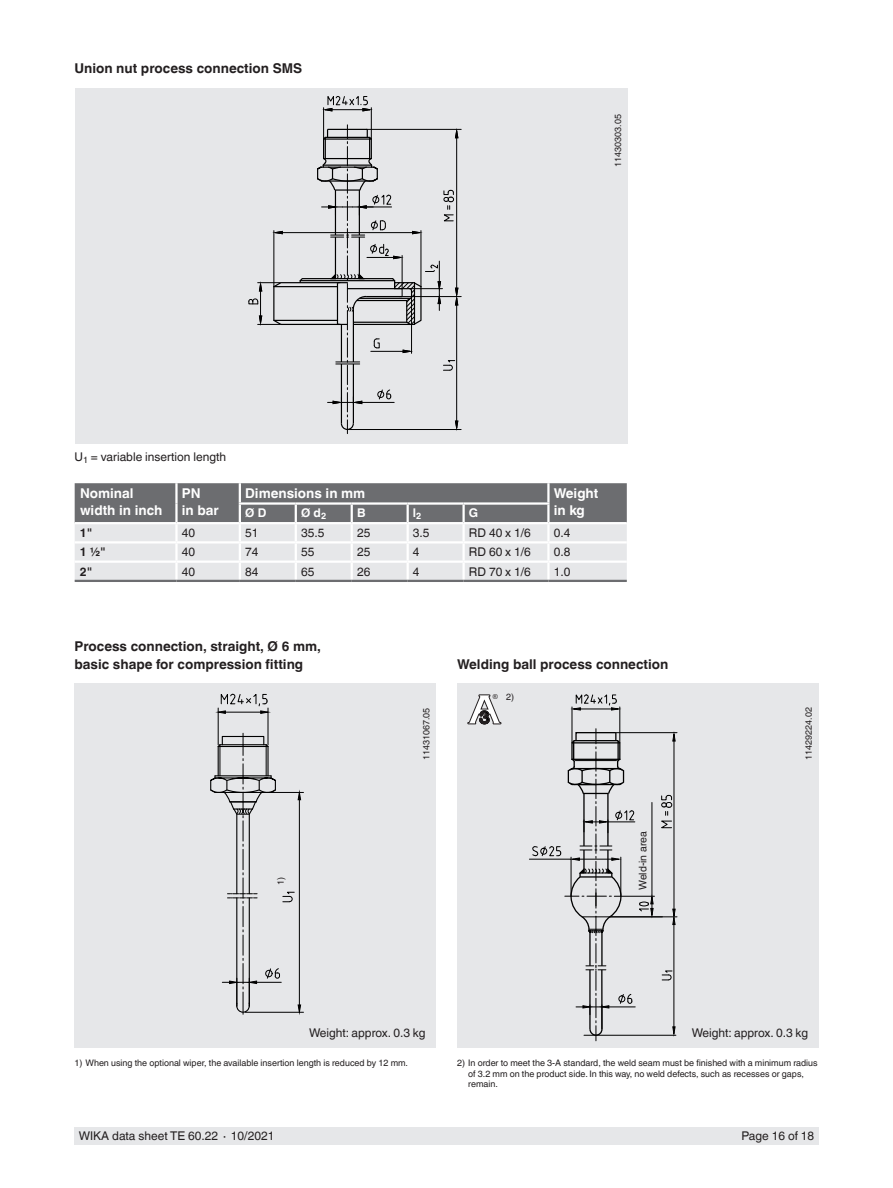
<style>
.page{position:relative;width:893px;height:1188px;background:#fff}
.page>*{position:absolute;margin:0;border:0;box-sizing:border-box;transform-origin:0 0}
.t1{font:700 13.5px/18px "Helvetica World";color:#231f20}
.t2{font:700 13.5px/16.5px "Helvetica World";color:#fff}
.t3{font:12px "Helvetica World";color:#231f20}
.t4{font:700 12px "Helvetica World";color:#fff}
.t5{font:700 12px "Helvetica World";color:#231f20}
.t6{font:10.5px "Helvetica World";color:#231f20}
.t7{font:9px/10.5px "Helvetica World";color:#231f20}
.t8{font:700 9px "Helvetica World";color:#fff}
</style>
<div class="page">
<div style="left:74px;top:1128px;width:745px;height:17px;background:#e6e7e9"></div>
<div style="left:74px;top:683px;width:362px;height:364px;background:#e6e7e9"></div>
<div style="left:457px;top:683px;width:362px;height:364px;background:#e6e7e9"></div>
<hr style="left:616px;top:732px;width:61px;height:1px;background:#000">
<hr style="left:610px;top:917px;width:67px;height:1px;background:#000">
<hr style="left:572px;top:707px;width:1px;height:36px;background:#000">
<hr style="left:619px;top:707px;width:1px;height:36px;background:#000">
<svg style="left:570px;top:694px;width:51px;height:17px"></svg>
<hr style="left:529px;top:859px;width:42px;height:1px;background:#000">
<svg style="left:532px;top:729px;width:144px;height:312px"></svg>
<svg style="left:467px;top:695px;width:34px;height:29px"></svg>
<div style="left:75px;top:88px;width:552px;height:355px;background:#e6e7e9"></div>
<svg style="left:75px;top:483px;width:552px;height:97px;background:#b8b8bb"></svg>
<hr style="left:464px;top:561px;width:84px;height:2px;background:#fff">
<hr style="left:462px;top:563px;width:3px;height:17px;background:#fff">
<hr style="left:548px;top:561px;width:79px;height:2px;background:#fff">
<hr style="left:547px;top:563px;width:3px;height:17px;background:#fff">
<hr style="left:75px;top:522px;width:101px;height:2px;background:#fff">
<hr style="left:176px;top:522px;width:64px;height:2px;background:#fff">
<hr style="left:240px;top:522px;width:56px;height:2px;background:#fff">
<hr style="left:296px;top:522px;width:56px;height:2px;background:#fff">
<hr style="left:352px;top:522px;width:56px;height:2px;background:#fff">
<hr style="left:408px;top:522px;width:56px;height:2px;background:#fff">
<hr style="left:464px;top:522px;width:84px;height:2px;background:#fff">
<hr style="left:548px;top:522px;width:79px;height:2px;background:#fff">
<hr style="left:75px;top:580px;width:101px;height:2px;background:#6c6d70">
<hr style="left:176px;top:580px;width:64px;height:2px;background:#6c6d70">
<hr style="left:240px;top:580px;width:56px;height:2px;background:#6c6d70">
<hr style="left:296px;top:580px;width:56px;height:2px;background:#6c6d70">
<hr style="left:352px;top:580px;width:56px;height:2px;background:#6c6d70">
<hr style="left:408px;top:580px;width:56px;height:2px;background:#6c6d70">
<hr style="left:464px;top:580px;width:84px;height:2px;background:#6c6d70">
<hr style="left:548px;top:580px;width:79px;height:2px;background:#6c6d70">
<hr style="left:371px;top:108px;width:1px;height:31px;background:#000">
<hr style="left:323px;top:108px;width:1px;height:31px;background:#000">
<svg style="left:322px;top:96px;width:51px;height:16px"></svg>
<hr style="left:366px;top:129px;width:95px;height:1px;background:#000">
<hr style="left:399px;top:296px;width:62px;height:1px;background:#000">
<hr style="left:347px;top:429px;width:114px;height:1px;background:#000">
<svg style="left:248px;top:125px;width:211px;height:309px"></svg>
<hr style="left:218px;top:708px;width:1px;height:37px;background:#000">
<hr style="left:268px;top:708px;width:1px;height:37px;background:#000">
<svg style="left:217px;top:693px;width:52px;height:21px"></svg>
<svg style="left:210px;top:733px;width:94px;height:281px"></svg>
<h1 class="t1" style="left:74px;top:60px;width:229px">Union nut process connection SMS</h1>
<p class="t7" style="left:613px;top:167px;width:54px;rotate:-90deg">11430303.05</p>
<h2 class="t3" style="left:74px;top:450px;width:153px">U<sub>1</sub> = variable insertion length</h2>
<h1 class="t2" style="left:80px;top:485px;width:84px">Nominal width in inch</h1>
<h1 class="t2" style="left:182px;top:485px;width:39px">PN<br>in bar</h1>
<h1 class="t2" style="left:245px;top:485px;width:122px">Dimensions in mm</h1>
<h1 class="t2" style="left:554px;top:485px;width:46px">Weight</h1>
<h2 class="t4" style="left:245px;top:506px;width:23px">Ø D</h2>
<h2 class="t4" style="left:301px;top:506px;width:21px">Ø d</h2>
<h1 class="t2" style="left:554px;top:502px;width:33px">in kg</h1>
<p class="t8" style="left:321px;top:511px;width:7px">2</p>
<h2 class="t4" style="left:357px;top:506px;width:10px">B</h2>
<h2 class="t4" style="left:413px;top:506px;width:10px">l<sub>2</sub></h2>
<h2 class="t4" style="left:469px;top:506px;width:11px">G</h2>
<h2 class="t5" style="left:80px;top:526px;width:14px">1"</h2>
<h2 class="t3" style="left:182px;top:526px;width:15px">40</h2>
<h2 class="t3" style="left:245px;top:526px;width:15px">51</h2>
<h2 class="t3" style="left:301px;top:526px;width:25px">35.5</h2>
<h2 class="t3" style="left:357px;top:526px;width:15px">25</h2>
<h2 class="t3" style="left:413px;top:526px;width:18px">3.5</h2>
<h2 class="t3" style="left:469px;top:526px;width:64px">RD 40 x 1/6</h2>
<h2 class="t3" style="left:554px;top:526px;width:18px">0.4</h2>
<h2 class="t5" style="left:80px;top:545px;width:27px">1 ½"</h2>
<h2 class="t3" style="left:182px;top:545px;width:15px">40</h2>
<h2 class="t3" style="left:245px;top:545px;width:15px">74</h2>
<h2 class="t3" style="left:301px;top:545px;width:15px">55</h2>
<h2 class="t3" style="left:357px;top:545px;width:15px">25</h2>
<h2 class="t3" style="left:413px;top:545px;width:8px">4</h2>
<h2 class="t3" style="left:469px;top:545px;width:64px">RD 60 x 1/6</h2>
<h2 class="t3" style="left:554px;top:545px;width:18px">0.8</h2>
<h2 class="t5" style="left:80px;top:564px;width:14px">2"</h2>
<h2 class="t3" style="left:182px;top:564px;width:15px">40</h2>
<h2 class="t3" style="left:245px;top:564px;width:15px">84</h2>
<h2 class="t3" style="left:301px;top:564px;width:15px">65</h2>
<h2 class="t3" style="left:357px;top:564px;width:15px">26</h2>
<h2 class="t3" style="left:413px;top:564px;width:8px">4</h2>
<h2 class="t3" style="left:469px;top:564px;width:64px">RD 70 x 1/6</h2>
<h2 class="t3" style="left:554px;top:564px;width:18px">1.0</h2>
<h1 class="t1" style="left:74px;top:637px;width:248px">Process connection, straight, Ø 6 mm, basic shape for compression fitting</h1>
<p class="t7" style="left:276px;top:885px;width:10px;rotate:-90deg">1)</p>
<h1 class="t1" style="left:457px;top:655px;width:213px">Welding ball process connection</h1>
<p class="t7" style="left:493px;top:692px;width:23px"><sup>®</sup> 2)</p>
<p class="t7" style="left:421px;top:760px;width:54px;rotate:-90deg">11431067.05</p>
<p class="t7" style="left:803px;top:760px;width:54px;rotate:-90deg">11429224.02</p>
<p class="t6" style="left:637px;top:890px;width:60px;rotate:-90deg">Weld-in area</p>
<h2 class="t3" style="left:309px;top:1026px;width:118px">Weight: approx. 0.3 kg</h2>
<h2 class="t3" style="left:692px;top:1026px;width:118px">Weight: approx. 0.3 kg</h2>
<p class="t7" style="left:74px;top:1058px;width:335px">1) When using the optional wiper, the available insertion length is reduced by 12 mm.</p>
<p class="t7" style="left:468px;top:1058px;width:351px;text-indent:-11px">2) In order to meet the 3-A standard, the weld seam must be finished with a minimum radius of 3.2 mm on the product side. In this way, no weld defects, such as recesses or gaps, remain.</p>
<h2 class="t3" style="left:79px;top:1129px;width:197px">WIKA data sheet TE 60.22 ∙ 10/2021</h2>
<h2 class="t3" style="left:741px;top:1129px;width:74px">Page 16 of 18</h2>
</div>
